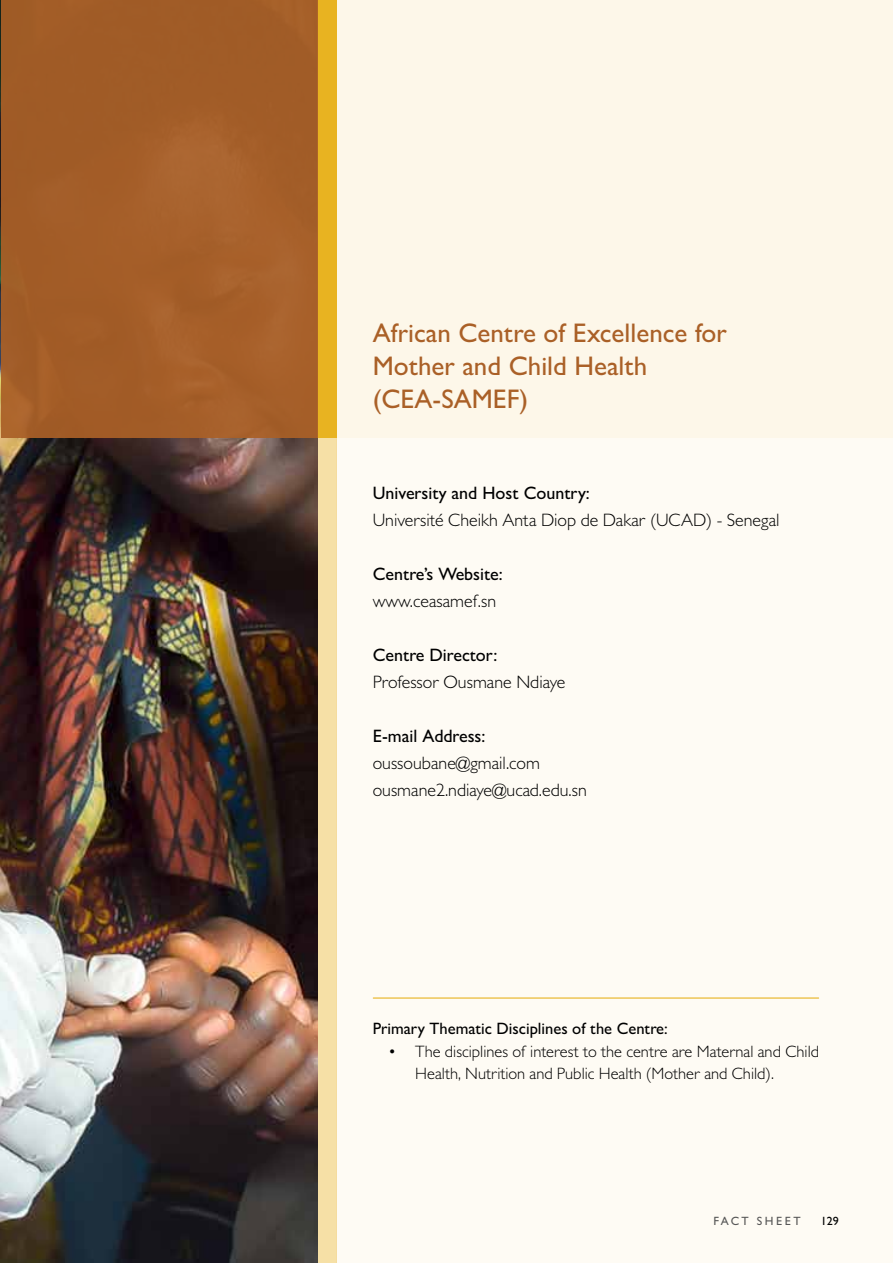
<style>
.page{position:relative;width:893px;height:1263px;background:#fff}
.page>*{position:absolute;margin:0;border:0;box-sizing:border-box;transform-origin:0 0}
.t1{font:500 27px/33px "Gill Sans MT Pro";color:#aa6027}
.t2{font:300 18px/27px "Gill Sans MT Pro";color:#000}
.t3{font:500 18px "Gill Sans MT Pro";color:#000}
.t4{font:300 16.5px/22.5px "Gill Sans MT Pro";color:#000}
.t5{font:500 16.5px "Gill Sans MT Pro";color:#000}
.t6{font:500 12px "Gill Sans MT Pro";letter-spacing:.2em;color:#58595b}
.t7{font:500 12px "Gill Sans MT Pro";color:#000}
</style>
<div class="page">
<div style="left:317px;top:438px;width:20px;height:825px;background:#f6e0a6"></div>
<img style="left:1px;top:438px;width:316px;height:825px">
<div style="left:337px;top:438px;width:556px;height:825px;background:#fefbf4"></div>
<div style="left:337px;top:0;width:556px;height:438px;background:#fdf7e9"></div>
<div style="left:317px;top:0;width:20px;height:438px;background:#e8b321"></div>
<div style="left:1px;top:0;width:316px;height:438px;background:#a35d27"></div>
<hr style="left:373px;top:997px;width:446px;height:1px;background:#e8b321">
<h1 class="t1" style="left:373px;top:316px;width:356px">African Centre of Excellence for<br>Mother and Child Health (CEA-SAMEF)</h1>
<p class="t3" style="left:373px;top:482px;width:219px">University and Host Country:</p>
<p class="t2" style="left:373px;top:506px;width:408px">Université Cheikh Anta Diop de Dakar (UCAD) - Senegal</p>
<p class="t3" style="left:373px;top:563px;width:132px">Centre’s Website:</p>
<p class="t2" style="left:373px;top:587px;width:125px">www.ceasamef.sn</p>
<p class="t3" style="left:373px;top:644px;width:126px">Centre Director:</p>
<p class="t2" style="left:373px;top:668px;width:194px">Professor Ousmane Ndiaye</p>
<p class="t3" style="left:373px;top:725px;width:114px">E-mail Address:</p>
<p class="t2" style="left:373px;top:749px;width:216px">oussoubane@gmail.com ousmane2.ndiaye@ucad.edu.sn</p>
<p class="t5" style="left:373px;top:1019px;width:297px">Primary Thematic Disciplines of the Centre:</p>
<p class="t4" style="left:415px;top:1040px;width:405px;text-indent:-27px">• The disciplines of interest to the centre are Maternal and Child<br>Health, Nutrition and Public Health (Mother and Child).</p>
<p class="t6" style="left:713px;top:1214px;width:89px">FACT SHEET</p>
<p class="t7" style="left:821px;top:1214px;width:19px">129</p>
</div>
